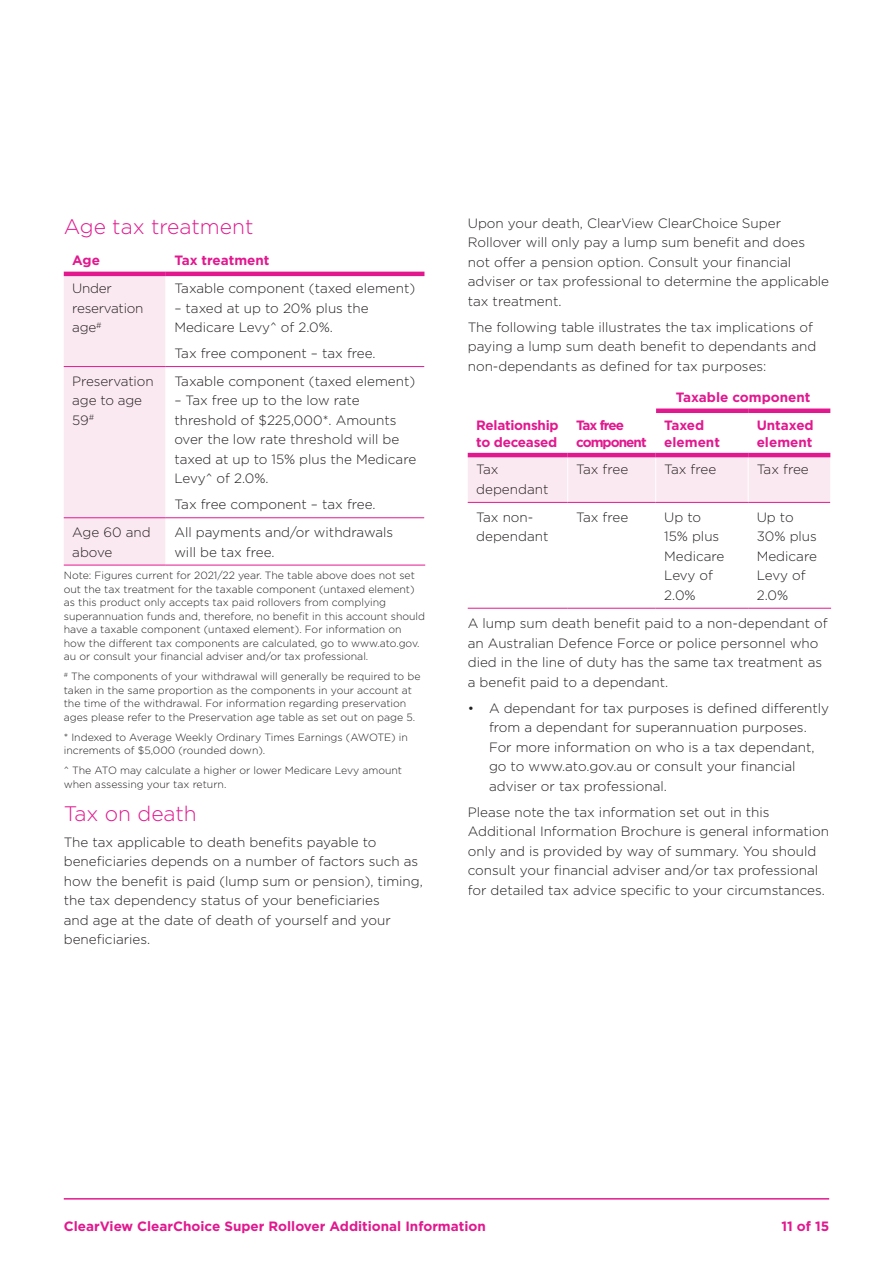
<style>
.page{position:relative;width:893px;height:1263px;background:#fff}
.page>*{position:absolute;margin:0;border:0;box-sizing:border-box;transform-origin:0 0}
._2_0_Body_text{font:300 21px "Gotham";color:#e2188f}
._2_6_Footnote{font:300 21px "Gotham";color:#e2188f}
._2_0_Body_text-2{font:300 13.5px/19.5px "Gotham";color:#231f20}
._4_1_Table_body{font:300 13.5px/19.5px "Gotham";color:#231f20}
._4_0_Table_heading{font:700 13.5px/16.5px "Gotham";color:#e2188f}
._4_0_Table_heading-2{font:700 13.5px/16.5px "Gotham";letter-spacing:-.02em;color:#e2188f}
._4_1_Table_body-2{font:300 13.5px/19.5px "Gotham";letter-spacing:-.02em;color:#231f20}
._4_0_Table_heading-3{font:700 13.5px/16.5px "Gotham";letter-spacing:-.07em;color:#e2188f}
._2_6_Footnote-2{font:300 10.5px/13.5px "Gotham";color:#231f20}
</style>
<div class="page">
<div style="left:64px;top:271px;width:102px;height:294px;background:#fbe9f1"></div>
<hr style="left:165px;top:276px;width:1px;height:90px;background:#fff">
<hr style="left:165px;top:367px;width:1px;height:150px;background:#fff">
<hr style="left:165px;top:518px;width:1px;height:47px;background:#fff">
<hr style="left:64px;top:366px;width:102px;height:1px;background:#e2188f">
<hr style="left:166px;top:366px;width:258px;height:1px;background:#e2188f">
<hr style="left:64px;top:517px;width:102px;height:1px;background:#e2188f">
<hr style="left:166px;top:517px;width:258px;height:1px;background:#e2188f">
<hr style="left:64px;top:565px;width:102px;height:1px;background:#e2188f">
<hr style="left:166px;top:565px;width:259px;height:1px;background:#e2188f">
<hr style="left:64px;top:272px;width:102px;height:4px;background:#e2188f">
<hr style="left:166px;top:272px;width:258px;height:4px;background:#e2188f">
<div style="left:468px;top:457px;width:362px;height:45px;background:#fbe9f1"></div>
<hr style="left:567px;top:457px;width:1px;height:45px;background:#fff">
<hr style="left:655px;top:457px;width:1px;height:45px;background:#fff">
<hr style="left:748px;top:457px;width:1px;height:45px;background:#fff">
<hr style="left:468px;top:502px;width:100px;height:1px;background:#e2188f">
<hr style="left:568px;top:502px;width:88px;height:1px;background:#e2188f">
<hr style="left:656px;top:502px;width:92px;height:1px;background:#e2188f">
<hr style="left:748px;top:502px;width:82px;height:1px;background:#e2188f">
<hr style="left:468px;top:608px;width:100px;height:1px;background:#e2188f">
<hr style="left:568px;top:608px;width:88px;height:1px;background:#e2188f">
<hr style="left:656px;top:608px;width:92px;height:1px;background:#e2188f">
<hr style="left:748px;top:608px;width:83px;height:1px;background:#e2188f">
<hr style="left:468px;top:453px;width:100px;height:4px;background:#e2188f">
<hr style="left:568px;top:453px;width:88px;height:4px;background:#e2188f">
<hr style="left:656px;top:453px;width:92px;height:4px;background:#e2188f">
<hr style="left:748px;top:453px;width:82px;height:4px;background:#e2188f">
<div style="left:656px;top:408px;width:92px;height:5px;background:#e2188f"></div>
<div style="left:748px;top:408px;width:82px;height:5px;background:#e2188f"></div>
<hr style="left:64px;top:1198px;width:765px;height:1px;background:#e2188f">
<p class="_2_0_Body_text" style="left:64px;top:213px;width:191px">Age tax treatment</p>
<p class="_4_0_Table_heading" style="left:72px;top:252px;width:29px">Age</p>
<p class="_4_0_Table_heading" style="left:174px;top:252px;width:97px">Tax treatment</p>
<p class="_4_1_Table_body-2" style="left:72px;top:278px;width:73px">Under reservation age<sup>#</sup></p>
<p class="_4_1_Table_body" style="left:174px;top:278px;width:242px">Taxable component (taxed element)</p>
<p class="_4_1_Table_body" style="left:174px;top:298px;width:196px">– taxed at up to 20% plus the<br>Medicare Levy^ of 2.0%.</p>
<p class="_4_1_Table_body" style="left:174px;top:343px;width:203px">Tax free component – tax free.</p>
<p class="_4_1_Table_body" style="left:72px;top:371px;width:83px">Preservation age to age<br>59<sup>#</sup></p>
<p class="_4_1_Table_body" style="left:174px;top:371px;width:242px">Taxable component (taxed element)</p>
<p class="_4_1_Table_body" style="left:174px;top:390px;width:243px">– Tax free up to the low rate threshold of $225,000*. Amounts over the low rate threshold will be taxed at up to 15% plus the Medicare<br>Levy^ of 2.0%.</p>
<p class="_4_1_Table_body" style="left:174px;top:494px;width:203px">Tax free component – tax free.</p>
<p class="_4_1_Table_body" style="left:72px;top:522px;width:80px">Age 60 and above</p>
<p class="_4_1_Table_body" style="left:174px;top:522px;width:220px">All payments and/or withdrawals will be tax free.</p>
<p class="_2_6_Footnote-2" style="left:64px;top:569px;width:363px">Note: Figures current for 2021/22 year. The table above does not set out the tax treatment for the taxable component (untaxed element) as this product only accepts tax paid rollovers from complying superannuation funds and, therefore, no benefit in this account should have a taxable component (untaxed element). For information on how the different tax components are calculated, go to www.ato.gov. au or consult your financial adviser and/or tax professional.</p>
<p class="_2_6_Footnote-2" style="left:64px;top:669px;width:358px"><sup>#</sup> The components of your withdrawal will generally be required to be taken in the same proportion as the components in your account at the time of the withdrawal. For information regarding preservation ages please refer to the Preservation age table as set out on page 5.</p>
<p class="_2_6_Footnote-2" style="left:64px;top:730px;width:346px">* Indexed to Average Weekly Ordinary Times Earnings (AWOTE) in increments of $5,000 (rounded down).</p>
<p class="_2_6_Footnote-2" style="left:64px;top:763px;width:340px">^ The ATO may calculate a higher or lower Medicare Levy amount when assessing your tax return.</p>
<p class="_2_6_Footnote" style="left:64px;top:800px;width:135px">Tax on death</p>
<p class="_2_0_Body_text-2" style="left:64px;top:832px;width:361px">The tax applicable to death benefits payable to beneficiaries depends on a number of factors such as how the benefit is paid (lump sum or pension), timing, the tax dependency status of your beneficiaries<br>and age at the date of death of yourself and your beneficiaries.</p>
<p class="_2_0_Body_text-2" style="left:468px;top:213px;width:363px">Upon your death, ClearView ClearChoice Super Rollover will only pay a lump sum benefit and does not offer a pension option. Consult your financial adviser or tax professional to determine the applicable tax treatment.</p>
<p class="_2_0_Body_text-2" style="left:468px;top:317px;width:350px">The following table illustrates the tax implications of paying a lump sum death benefit to dependants and non-dependants as defined for tax purposes:</p>
<p class="_4_0_Table_heading-2" style="left:476px;top:417px;width:84px">Relationship to deceased</p>
<p class="_4_0_Table_heading-3" style="left:576px;top:417px;width:72px">Tax free component</p>
<p class="_4_0_Table_heading" style="left:676px;top:389px;width:136px">Taxable component</p>
<p class="_4_0_Table_heading" style="left:664px;top:417px;width:57px">Taxed element</p>
<p class="_4_0_Table_heading" style="left:757px;top:417px;width:59px">Untaxed element</p>
<p class="_4_1_Table_body" style="left:476px;top:459px;width:74px">Tax dependant</p>
<p class="_4_1_Table_body" style="left:576px;top:459px;width:54px">Tax free</p>
<p class="_4_1_Table_body" style="left:664px;top:459px;width:54px">Tax free</p>
<p class="_4_1_Table_body" style="left:757px;top:459px;width:54px">Tax free</p>
<p class="_4_1_Table_body" style="left:476px;top:507px;width:74px">Tax non&shy;dependant</p>
<p class="_4_1_Table_body" style="left:576px;top:507px;width:54px">Tax free</p>
<p class="_4_1_Table_body" style="left:664px;top:507px;width:62px">Up to<br>15% plus<br>Medicare<br>Levy of<br>2.0%</p>
<p class="_4_1_Table_body" style="left:757px;top:507px;width:62px">Up to<br>30% plus<br>Medicare<br>Levy of<br>2.0%</p>
<p class="_2_0_Body_text-2" style="left:468px;top:614px;width:362px">A lump sum death benefit paid to a non-dependant of an Australian Defence Force or police personnel who died in the line of duty has the same tax treatment as a benefit paid to a dependant.</p>
<p class="_2_0_Body_text-2" style="left:489px;top:698px;width:342px;text-indent:-21px">• A dependant for tax purposes is defined differently from a dependant for superannuation purposes.<br>For more information on who is a tax dependant, go to www.ato.gov.au or consult your financial adviser or tax professional.</p>
<p class="_2_0_Body_text-2" style="left:468px;top:802px;width:363px">Please note the tax information set out in this Additional Information Brochure is general information only and is provided by way of summary. You should consult your financial adviser and/or tax professional for detailed tax advice specific to your circumstances.</p>
<p class="_4_0_Table_heading" style="left:64px;top:1218px;width:423px">ClearView ClearChoice Super Rollover Additional Information</p>
<p class="_4_0_Table_heading" style="left:781px;top:1218px;width:49px">11 of 15</p>
</div>
